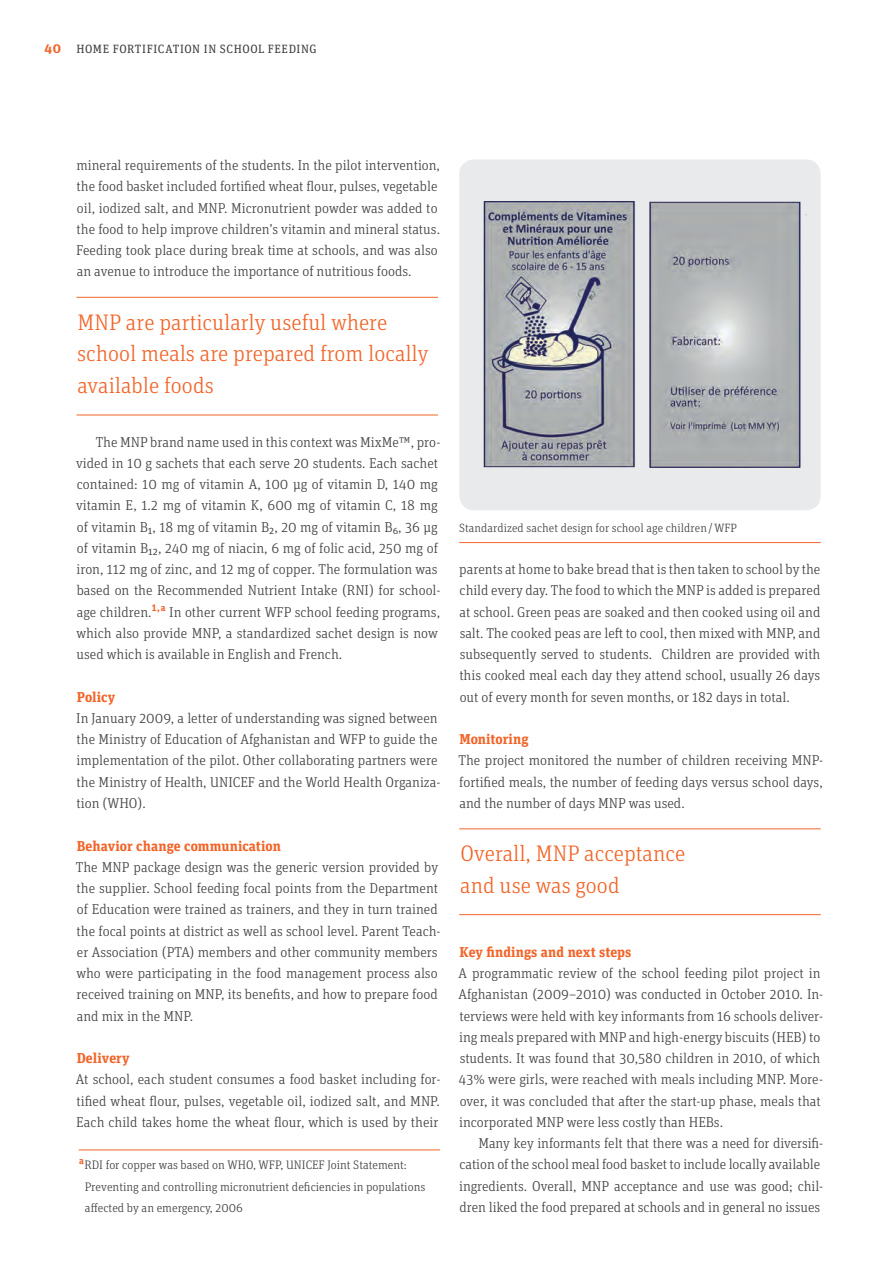
<style>
.page{position:relative;width:893px;height:1263px;background:#fff}
.page>*{position:absolute;margin:0;border:0;box-sizing:border-box;transform-origin:0 0}
.t1{font:300 22.5px/32px "Unit Slab Pro";color:#f26428}
.t2{font:300 14.25px/21.3px "Unit Slab Pro";color:#3e3e3f}
.t3{font:700 14.25px "Unit Slab Pro";letter-spacing:.005em;color:#f26428}
.t4{font:300 12.3px/21.3px "Unit Slab Pro";color:#3e3e3f}
.t5{font:300 12px "Unit Slab Pro";letter-spacing:.005em;color:#3e3e3f}
.t6{font:12px "Unit Slab Pro";letter-spacing:.05em;color:#3e3e3f}
.s1{font-weight:700;font-size:13.5px;color:#f26428}
</style>
<div class="page">
<hr style="left:459px;top:828px;width:362px;height:1px;background:#f26428">
<hr style="left:459px;top:914px;width:362px;height:1px;background:#f26428">
<hr style="left:79px;top:1149px;width:361px;height:1px;background:#f26428">
<hr style="left:459px;top:542px;width:362px;height:1px;background:#f26428">
<hr style="left:77px;top:297px;width:361px;height:1px;background:#f26428">
<hr style="left:77px;top:415px;width:361px;height:1px;background:#f26428">
<div style="left:459px;top:159px;width:362px;height:351px;background:#e9eaeb;border-radius:15px"></div>
<img style="left:483px;top:202px;width:323px;height:266px">
<p class="t6" style="left:45px;top:41px;width:273px"><span class="s1">40</span> HOME FORTIFICATION IN SCHOOL FEEDING</p>
<p class="t2" style="left:76px;top:154px;width:365px">mineral requirements of the students. In the pilot intervention, the food basket included fortified wheat flour, pulses, vegetable oil, iodized salt, and MNP. Micronutrient powder was added to the food to help improve children’s vitamin and mineral status.<br>Feeding took place during break time at schools, and was also an avenue to introduce the importance of nutritious foods.</p>
<h1 class="t1" style="left:77px;top:305px;width:353px">MNP are particularly useful where school meals are prepared from locally available foods</h1>
<p class="t2" style="left:76px;top:430px;width:366px;text-indent:19px">The MNP brand name used in this context was MixMe™, pro&shy;vided in 10 g sachets that each serve 20 students. Each sachet contained: 10 mg of vitamin A, 100 µg of vitamin D, 140 mg vitamin E, 1.2 mg of vitamin K, 600 mg of vitamin C, 18 mg of vitamin B1, 18 mg of vitamin B2, 20 mg of vitamin B6, 36 µg of vitamin B12, 240 mg of niacin, 6 mg of folic acid, 250 mg of iron, 112 mg of zinc, and 12 mg of copper. The formulation was based on the Recommended Nutrient Intake (RNI) for school&shy;age children.<sup>1,a</sup> In other current WFP school feeding programs, which also provide MNP, a standardized sachet design is now used which is available in English and French.</p>
<p class="t3" style="left:77px;top:686px;width:40px">Policy</p>
<p class="t2" style="left:76px;top:707px;width:366px">In January 2009, a letter of understanding was signed between the Ministry of Education of Afghanistan and WFP to guide the implementation of the pilot. Other collaborating partners were the Ministry of Health, UNICEF and the World Health Organiza&shy;tion (WHO).</p>
<p class="t3" style="left:77px;top:835px;width:206px">Behavior change communication</p>
<p class="t2" style="left:76px;top:856px;width:366px">The MNP package design was the generic version provided by the supplier. School feeding focal points from the Department of Education were trained as trainers, and they in turn trained the focal points at district as well as school level. Parent Teach&shy;er Association (PTA) members and other community members who were participating in the food management process also received training on MNP, its benefits, and how to prepare food and mix in the MNP.</p>
<p class="t3" style="left:77px;top:1048px;width:54px">Delivery</p>
<p class="t2" style="left:76px;top:1068px;width:366px;text-align:justify">At school, each student consumes a food basket including for&shy;tified wheat flour, pulses, vegetable oil, iodized salt, and MNP.<br>Each child takes home the wheat flour, which is used by their</p>
<p class="t4" style="left:85px;top:1154px;width:342px;text-indent:-5px"><sup>a</sup>RDI for copper was based on WHO, WFP, UNICEF Joint Statement:<br>Preventing and controlling micronutrient deficiencies in populations affected by an emergency, 2006</p>
<p class="t5" style="left:459px;top:520px;width:279px">Standardized sachet design for school age children/WFP</p>
<p class="t2" style="left:459px;top:558px;width:363px;text-align:justify">parents at home to bake bread that is then taken to school by the child every day. The food to which the MNP is added is prepared at school. Green peas are soaked and then cooked using oil and salt. The cooked peas are left to cool, then mixed with MNP, and subsequently served to students. Children are provided with this cooked meal each day they attend school, usually 26 days out of every month for seven months, or 182 days in total.</p>
<p class="t3" style="left:459px;top:729px;width:71px">Monitoring</p>
<p class="t2" style="left:459px;top:749px;width:366px;text-align:justify">The project monitored the number of children receiving MNP&shy;fortified meals, the number of feeding days versus school days, and the number of days MNP was used.</p>
<h1 class="t1" style="left:460px;top:837px;width:227px">Overall, MNP acceptance and use was good</h1>
<p class="t3" style="left:459px;top:941px;width:174px">Key findings and next steps</p>
<p class="t2" style="left:459px;top:962px;width:366px">A programmatic review of the school feeding pilot project in Afghanistan (2009–2010) was conducted in October 2010. In&shy;terviews were held with key informants from 16 schools deliver&shy;ing meals prepared with MNP and high-energy biscuits (HEB) to students. It was found that 30,580 children in 2010, of which 43% were girls, were reached with meals including MNP. More&shy;over, it was concluded that after the start-up phase, meals that incorporated MNP were less costly than HEBs.</p>
<p class="t2" style="left:459px;top:1132px;width:366px;text-indent:19px">Many key informants felt that there was a need for diversifi&shy;cation of the school meal food basket to include locally available ingredients. Overall, MNP acceptance and use was good; chil&shy;dren liked the food prepared at schools and in general no issues</p>
</div>
